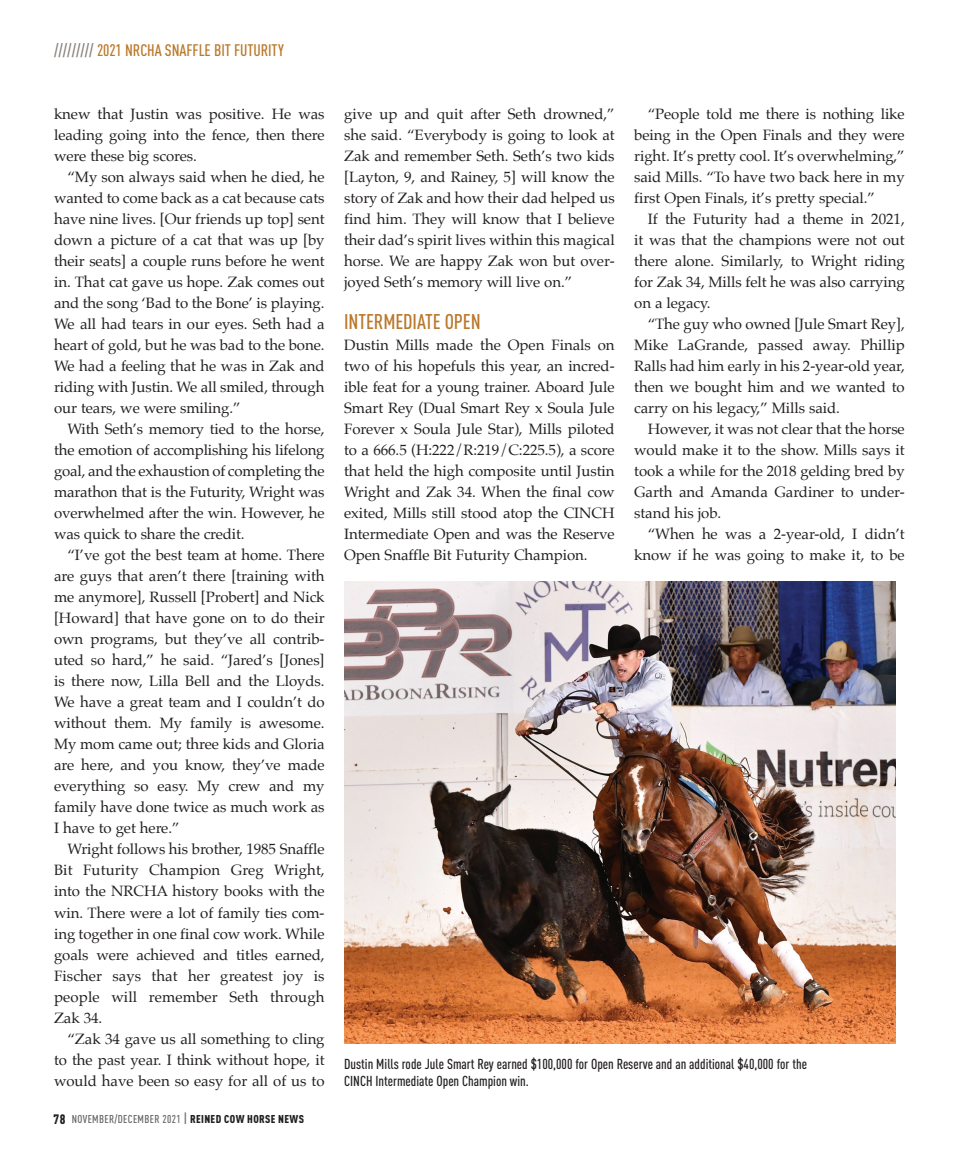
<style>
.page{position:relative;width:968px;height:1158px;background:#fff}
.page>*{position:absolute;margin:0;border:0;box-sizing:border-box;transform-origin:0 0}
.t1{font:500 21px "DIN Cond";letter-spacing:-.005em;color:#ba782a}
.t2{font:500 16.5px "DIN Cond";letter-spacing:-.005em;color:#ba782a}
.t3{font:15px/21px "Palatino";letter-spacing:-.005em;color:#231f20;text-align:justify}
.t4{font:500 14.25px/16.5px "DIN Cond";color:#231f20}
.t5{font:500 11.25px "DIN Cond";letter-spacing:.03em;color:#636366}
.s1{color:#89827e}
.s2{font-weight:900;font-size:13.5px;color:#231f20}
.s3{font-size:13.5px}
.s4{font-weight:900;color:#231f20}
</style>
<div class="page">
<img style="left:344px;top:581px;width:551px;height:462px">
<p class="t2" style="left:54px;top:40px;width:231px"><span class="s1">/////////</span> 2021 NRCHA SNAFFLE BIT FUTURITY</p>
<p class="t3" style="left:54px;top:103px;width:272px">knew that Justin was positive. He was leading going into the fence, then there were these big scores.</p>
<p class="t3" style="left:54px;top:166px;width:272px;text-indent:14px">“My son always said when he died, he wanted to come back as a cat because cats have nine lives. [Our friends up top] sent down a picture of a cat that was up [by their seats] a couple runs before he went in. That cat gave us hope. Zak comes out and the song ‘Bad to the Bone’ is playing.<br>We all had tears in our eyes. Seth had a heart of gold, but he was bad to the bone.<br>We had a feeling that he was in Zak and riding with Justin. We all smiled, through our tears, we were smiling.”</p>
<p class="t3" style="left:54px;top:418px;width:272px;text-indent:14px">With Seth’s memory tied to the horse, the emotion of accomplishing his lifelong goal, and the exhaustion of completing the marathon that is the Futurity, Wright was overwhelmed after the win. However, he was quick to share the credit.</p>
<p class="t3" style="left:54px;top:544px;width:272px;text-indent:14px">“I’ve got the best team at home. There are guys that aren’t there [training with me anymore], Russell [Probert] and Nick [Howard] that have gone on to do their own programs, but they’ve all contrib&shy;uted so hard,” he said. “Jared’s [Jones] is there now, Lilla Bell and the Lloyds.<br>We have a great team and I couldn’t do without them. My family is awesome.<br>My mom came out; three kids and Gloria are here, and you know, they’ve made everything so easy. My crew and my family have done twice as much work as I have to get here.”</p>
<p class="t3" style="left:54px;top:838px;width:272px;text-indent:14px">Wright follows his brother, 1985 Snaffle Bit Futurity Champion Greg Wright, into the NRCHA history books with the win. There were a lot of family ties com&shy;ing together in one final cow work. While goals were achieved and titles earned, Fischer says that her greatest joy is people will remember Seth through Zak 34.</p>
<p class="t3" style="left:54px;top:1027px;width:272px;text-indent:14px">“Zak 34 gave us all something to cling to the past year. I think without hope, it would have been so easy for all of us to</p>
<p class="t5" style="left:54px;top:1112px;width:252px"><span class="s2">78</span> November/December 2021 <span class="s3">|</span> <span class="s4">REINED COW HORSE NEWS</span></p>
<p class="t3" style="left:344px;top:103px;width:272px">give up and quit after Seth drowned,” she said. “Everybody is going to look at Zak and remember Seth. Seth’s two kids [Layton, 9, and Rainey, 5] will know the story of Zak and how their dad helped us find him. They will know that I believe their dad’s spirit lives within this magical horse. We are happy Zak won but over&shy;joyed Seth’s memory will live on.”</p>
<h1 class="t1" style="left:344px;top:309px;width:32px">INTERME</h1>
<h1 class="t1" style="left:403px;top:309px;width:79px">DIATE OPEN</h1>
<p class="t3" style="left:344px;top:334px;width:272px">Dustin Mills made the Open Finals on two of his hopefuls this year, an incred&shy;ible feat for a young trainer. Aboard Jule Smart Rey (Dual Smart Rey x Soula Jule Forever x Soula Jule Star), Mills piloted to a 666.5 (H:222/R:219/C:225.5), a score that held the high composite until Justin Wright and Zak 34. When the final cow exited, Mills still stood atop the CINCH Intermediate Open and was the Reserve Open Snaffle Bit Futurity Champion.</p>
<p class="t3" style="left:634px;top:103px;width:272px;text-indent:14px">“People told me there is nothing like being in the Open Finals and they were right. It’s pretty cool. It’s overwhelming,” said Mills. “To have two back here in my first Open Finals, it’s pretty special.”</p>
<p class="t3" style="left:634px;top:208px;width:272px;text-indent:14px">If the Futurity had a theme in 2021, it was that the champions were not out there alone. Similarly, to Wright riding for Zak 34, Mills felt he was also carrying on a legacy.</p>
<p class="t3" style="left:634px;top:313px;width:272px;text-indent:14px">“The guy who owned [Jule Smart Rey], Mike LaGrande, passed away. Phillip Ralls had him early in his 2-year-old year, then we bought him and we wanted to carry on his legacy,” Mills said.</p>
<p class="t3" style="left:634px;top:418px;width:272px;text-indent:14px">However, it was not clear that the horse would make it to the show. Mills says it took a while for the 2018 gelding bred by Garth and Amanda Gardiner to under&shy;stand his job.</p>
<p class="t3" style="left:634px;top:523px;width:272px;text-align:right">“When he was a 2-year-old, I didn’t know if he was going to make it, to be</p>
<p class="t4" style="left:344px;top:1055px;width:464px">Dustin Mills rode Jule Smart Rey earned $100,000 for Open Reserve and an additional $40,000 for the<br>CINCH Intermediate Open Champion win.</p>
</div>
